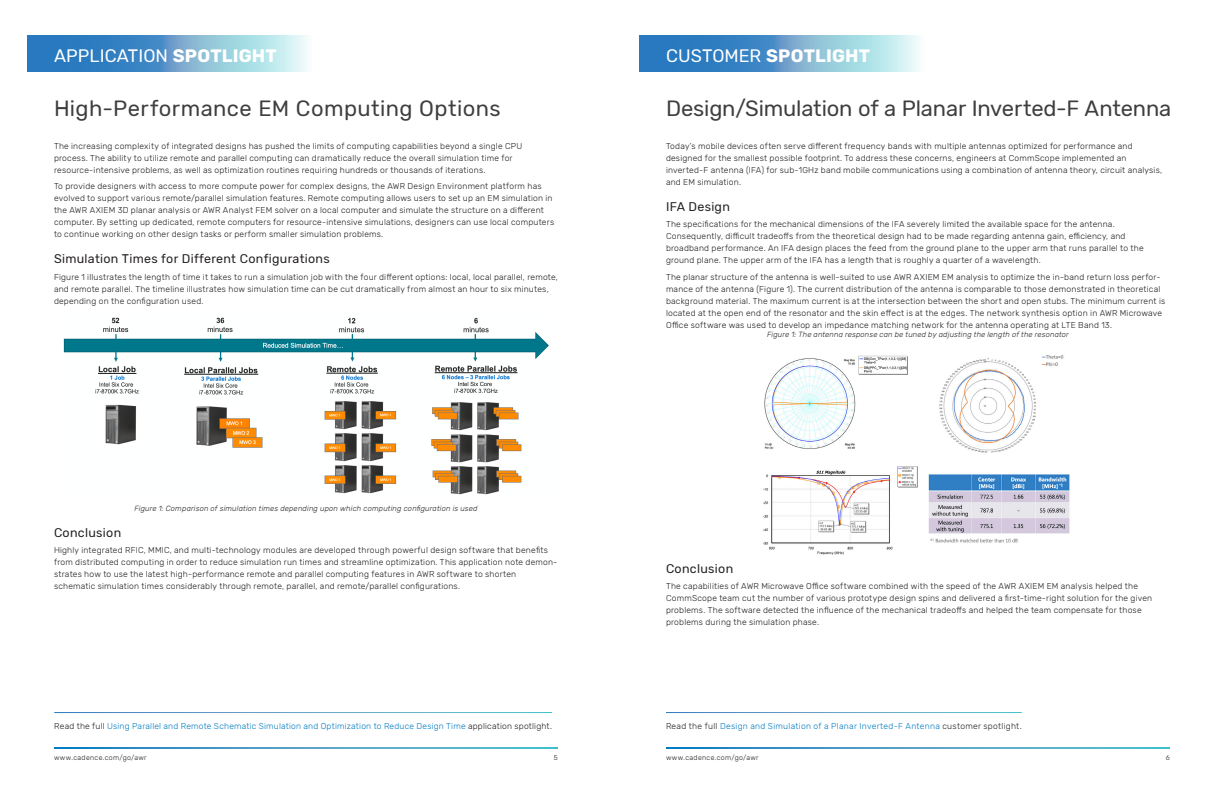
<style>
.page{position:relative;width:1224px;height:792px;background:#fff}
.page>*{position:absolute;margin:0;border:0;box-sizing:border-box;transform-origin:0 0}
.Title_Level_1{font:22px "Rubik";color:#3e3e3f}
.Title_Level_1-2{font:22px "Rubik";letter-spacing:.02em;color:#3e3e3f}
.t1{font:18px "Rubik";letter-spacing:.005em;color:#fff}
.t2{font:700 18px "Rubik";letter-spacing:.01em;color:#fff}
.Body_Header_A{font:12.5px "Rubik";letter-spacing:.025em;color:#231f20}
.Body{font:300 8.5px/12px "Rubik";letter-spacing:.02em;color:#231f20}
.CTA{font:300 8.5px "Rubik";letter-spacing:.025em;color:#007cc2}
.t3{font:italic 300 7.5px "Rubik";letter-spacing:.025em;color:#231f20}
.t4{font:300 7px "Rubik";letter-spacing:.045em;color:#231f20}
.s1{font-weight:700}
.s2{font-weight:400}
.s3{color:#231f20}
</style>
<div class="page">
<svg style="left:27px;top:36px;width:281px;height:36px;background:#6ca9d1"></svg>
<svg style="left:639px;top:36px;width:281px;height:36px;background:#6ca9d1"></svg>
<img style="left:63px;top:317px;width:486px;height:178px">
<img style="left:763px;top:355px;width:307px;height:200px">
<svg style="left:54px;top:748px;width:504px;height:1px"></svg>
<svg style="left:666px;top:748px;width:504px;height:1px"></svg>
<p class="t1" style="left:54px;top:46px;width:224px">APPLICATION <span class="s1">SPOTLIGHT</span></p>
<p class="t2" style="left:666px;top:45px;width:206px"><span class="s2">CUSTOMER</span> SPOTLIGHT</p>
<p class="Title_Level_1-2" style="left:54px;top:96px;width:448px">High-Performance EM Computing Options</p>
<p class="Title_Level_1" style="left:666px;top:96px;width:507px">Design/Simulation of a Planar Inverted-F Antenna</p>
<p class="Body" style="left:54px;top:140px;width:470px">The increasing complexity of integrated designs has pushed the limits of computing capabilities beyond a single CPU process. The ability to utilize remote and parallel computing can dramatically reduce the overall simulation time for resource-intensive problems, as well as optimization routines requiring hundreds or thousands of iterations.</p>
<p class="Body" style="left:54px;top:180px;width:502px">To provide designers with access to more compute power for complex designs, the AWR Design Environment platform has evolved to support various remote/parallel simulation features. Remote computing allows users to set up an EM simulation in the AWR AXIEM 3D planar analysis or AWR Analyst FEM solver on a local computer and simulate the structure on a different computer. By setting up dedicated, remote computers for resource-intensive simulations, designers can use local computers to continue working on other design tasks or perform smaller simulation problems.</p>
<p class="Body_Header_A" style="left:54px;top:252px;width:277px">Simulation Times for Different Configurations</p>
<p class="Body" style="left:54px;top:271px;width:505px">Figure 1 illustrates the length of time it takes to run a simulation job with the four different options: local, local parallel, remote, and remote parallel. The timeline illustrates how simulation time can be cut dramatically from almost an hour to six minutes, depending on the configuration used.</p>
<p class="Body" style="left:666px;top:140px;width:498px">Today’s mobile devices often serve different frequency bands with multiple antennas optimized for performance and designed for the smallest possible footprint. To address these concerns, engineers at CommScope implemented an inverted-F antenna (IFA) for sub-1GHz band mobile communications using a combination of antenna theory, circuit analysis, and EM simulation.</p>
<p class="Body_Header_A" style="left:666px;top:199px;width:65px">IFA Design</p>
<p class="Body" style="left:666px;top:218px;width:479px">The specifications for the mechanical dimensions of the IFA severely limited the available space for the antenna.<br>Consequently, difficult tradeoffs from the theoretical design had to be made regarding antenna gain, efficiency, and broadband performance. An IFA design places the feed from the ground plane to the upper arm that runs parallel to the ground plane. The upper arm of the IFA has a length that is roughly a quarter of a wavelength.</p>
<p class="Body" style="left:666px;top:271px;width:501px">The planar structure of the antenna is well-suited to use AWR AXIEM EM analysis to optimize the in-band return loss perfor&shy;mance of the antenna (Figure 1). The current distribution of the antenna is comparable to those demonstrated in theoretical background material. The maximum current is at the intersection between the short and open stubs. The minimum current is located at the open end of the resonator and the skin effect is at the edges. The network synthesis option in AWR Microwave Office software was used to develop an impedance matching network for the antenna operating at LTE Band 13.</p>
<p class="t3" style="left:767px;top:330px;width:303px">Figure 1: The antenna response can be tuned by adjusting the length of the resonator</p>
<p class="t3" style="left:135px;top:504px;width:344px">Figure 1: Comparison of simulation times depending upon which computing configuration is used</p>
<p class="Body_Header_A" style="left:54px;top:525px;width:69px">Conclusion</p>
<p class="Body" style="left:54px;top:544px;width:505px">Highly integrated RFIC, MMIC, and multi-technology modules are developed through powerful design software that benefits from distributed computing in order to reduce simulation run times and streamline optimization. This application note demon&shy;strates how to use the latest high-performance remote and parallel computing features in AWR software to shorten schematic simulation times considerably through remote, parallel, and remote/parallel configurations.</p>
<p class="Body_Header_A" style="left:666px;top:561px;width:69px">Conclusion</p>
<p class="Body" style="left:666px;top:580px;width:488px">The capabilities of AWR Microwave Office software combined with the speed of the AWR AXIEM EM analysis helped the CommScope team cut the number of various prototype design spins and delivered a first-time-right solution for the given problems. The software detected the influence of the mechanical tradeoffs and helped the team compensate for those problems during the simulation phase.</p>
<p class="CTA" style="left:54px;top:721px;width:499px"><span class="s3">Read the full</span> Using Parallel and Remote Schematic Simulation and Optimization to Reduce Design Time <span class="s3">application spotlight.</span></p>
<p class="CTA" style="left:666px;top:721px;width:357px"><span class="s3">Read the full</span> Design and Simulation of a Planar Inverted-F Antenna <span class="s3">customer spotlight.</span></p>
<p class="t4" style="left:54px;top:753px;width:94px">www.cadence.com/go/awr</p>
<p class="t4" style="left:554px;top:753px;width:6px">5</p>
<p class="t4" style="left:666px;top:753px;width:94px">www.cadence.com/go/awr</p>
<p class="t4" style="left:1166px;top:753px;width:6px">6</p>
</div>
